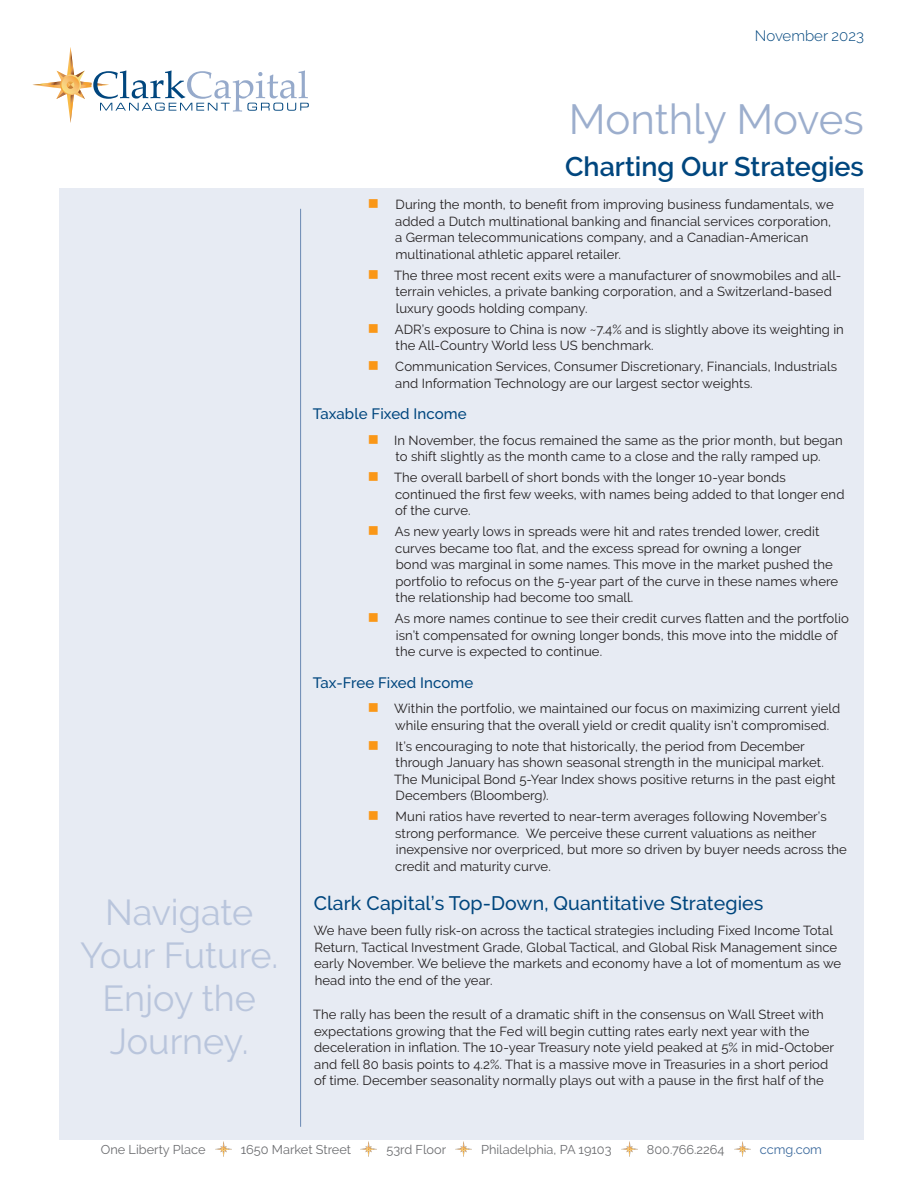
<style>
.page{position:relative;width:918px;height:1188px;background:#fff}
.page>*{position:absolute;margin:0;border:0;box-sizing:border-box;transform-origin:0 0}
.t1{font:42px "Raleway";letter-spacing:-.005em;color:#9caecd}
.t2{font:36px/43.2px "Raleway";color:#b9c5dc;text-align:center}
.t3{font:600 27px "Raleway";color:#00467e}
.New_Quarter{font:500 19.5px "Raleway";letter-spacing:.005em;color:#00467e}
.Product_Names{font:500 15px "Raleway";letter-spacing:.005em;color:#00467e}
.t4{font:300 15px "Raleway";color:#00467e}
.New___Body_Text{font:13.2px/16.5px "Raleway";letter-spacing:.005em;color:#231f20}
.t5{font:12.75px "Raleway";color:#6c6d70}
.t6{font:12.75px "Raleway";color:#3c6a9d}
</style>
<div class="page">
<div style="left:60px;top:188px;width:804px;height:951px;background:#e7ebf3"></div>
<svg style="left:32px;top:47px;width:277px;height:76px"></svg>
<img style="left:215px;top:1141px;width:16px;height:16px">
<img style="left:361px;top:1141px;width:16px;height:16px">
<img style="left:456px;top:1141px;width:15px;height:16px">
<img style="left:621px;top:1141px;width:16px;height:16px">
<img style="left:734px;top:1141px;width:16px;height:16px">
<hr style="left:300px;top:209px;width:1px;height:918px;background:#6b89b4">
<p class="t4" style="left:755px;top:27px;width:111px">November 2023</p>
<h2 class="t2" style="left:80px;top:890px;width:200px">Navigate<br>Your Future.<br>Enjoy the<br>Journey.</h2>
<h1 class="t1" style="left:569px;top:95px;width:297px">Monthly Moves</h1>
<h3 class="t3" style="left:565px;top:151px;width:300px">Charting Our Strategies</h3>
<p class="New___Body_Text" style="left:395px;top:197px;width:440px">During the month, to benefit from improving business fundamentals, we added a Dutch multinational banking and financial services corporation, a German telecommunications company, and a Canadian-American multinational athletic apparel retailer.</p>
<p class="New___Body_Text" style="left:394px;top:267px;width:449px">The three most recent exits were a manufacturer of snowmobiles and all&shy;terrain vehicles, a private banking corporation, and a Switzerland-based luxury goods holding company.</p>
<p class="New___Body_Text" style="left:395px;top:321px;width:451px">ADR’s exposure to China is now ~7.4% and is slightly above its weighting in the All-Country World less US benchmark.</p>
<p class="New___Body_Text" style="left:395px;top:359px;width:443px">Communication Services, Consumer Discretionary, Financials, Industrials and Information Technology are our largest sector weights.</p>
<p class="Product_Names" style="left:313px;top:405px;width:155px">Taxable Fixed Income</p>
<p class="New___Body_Text" style="left:394px;top:432px;width:450px">In November, the focus remained the same as the prior month, but began to shift slightly as the month came to a close and the rally ramped up.</p>
<p class="New___Body_Text" style="left:394px;top:470px;width:452px">The overall barbell of short bonds with the longer 10-year bonds continued the first few weeks, with names being added to that longer end of the curve.</p>
<p class="New___Body_Text" style="left:395px;top:524px;width:445px">As new yearly lows in spreads were hit and rates trended lower, credit curves became too flat, and the excess spread for owning a longer<br>bond was marginal in some names. This move in the market pushed the portfolio to refocus on the 5-year part of the curve in these names where the relationship had become too small.</p>
<p class="New___Body_Text" style="left:395px;top:611px;width:456px">As more names continue to see their credit curves flatten and the portfolio isn’t compensated for owning longer bonds, this move into the middle of the curve is expected to continue.</p>
<p class="Product_Names" style="left:313px;top:674px;width:162px">Tax-Free Fixed Income</p>
<p class="New___Body_Text" style="left:394px;top:701px;width:448px">Within the portfolio, we maintained our focus on maximizing current yield while ensuring that the overall yield or credit quality isn’t compromised.</p>
<p class="New___Body_Text" style="left:394px;top:738px;width:443px">It’s encouraging to note that historically, the period from December through January has shown seasonal strength in the municipal market.<br>The Municipal Bond 5-Year Index shows positive returns in the past eight Decembers (Bloomberg).</p>
<p class="New___Body_Text" style="left:395px;top:809px;width:453px">Muni ratios have reverted to near-term averages following November’s strong performance. We perceive these current valuations as neither inexpensive nor overpriced, but more so driven by buyer needs across the credit and maturity curve.</p>
<p class="New_Quarter" style="left:314px;top:892px;width:451px">Clark Capital’s Top-Down, Quantitative Strategies</p>
<p class="New___Body_Text" style="left:314px;top:923px;width:529px">We have been fully risk-on across the tactical strategies including Fixed Income Total Return, Tactical Investment Grade, Global Tactical, and Global Risk Management since early November. We believe the markets and economy have a lot of momentum as we head into the end of the year.</p>
<p class="New___Body_Text" style="left:313px;top:1007px;width:523px">The rally has been the result of a dramatic shift in the consensus on Wall Street with expectations growing that the Fed will begin cutting rates early next year with the deceleration in inflation. The 10-year Treasury note yield peaked at 5% in mid-October and fell 80 basis points to 4.2%. That is a massive move in Treasuries in a short period of time. December seasonality normally plays out with a pause in the first half of the</p>
<p class="t5" style="left:101px;top:1142px;width:106px">One Liberty Place</p>
<p class="t5" style="left:241px;top:1142px;width:112px">1650 Market Street</p>
<p class="t5" style="left:386px;top:1142px;width:61px">53rd Floor</p>
<p class="t5" style="left:481px;top:1142px;width:132px">Philadelphia, PA 19103</p>
<p class="t5" style="left:647px;top:1142px;width:79px">800.766.2264</p>
<p class="t6" style="left:760px;top:1142px;width:64px">ccmg.com</p>
</div>
